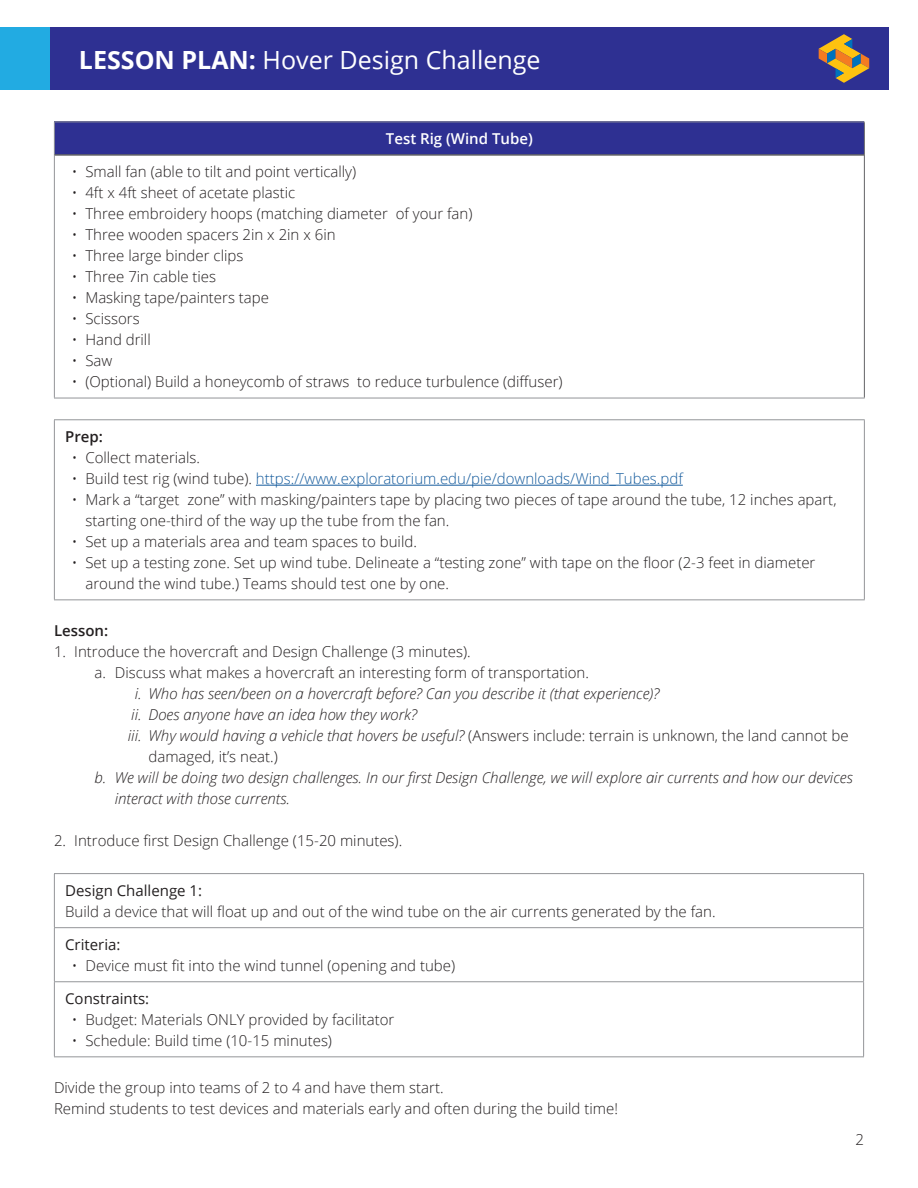
<style>
.page{position:relative;width:918px;height:1188px;background:#fff}
.page>*{position:absolute;margin:0;border:0;box-sizing:border-box;transform-origin:0 0}
.t1{font:25.05px "Open Sans";color:#fff}
.t2{font:300 15px/21px "Open Sans";color:#231f20}
.t3{font:italic 300 15px/21px "Open Sans";color:#231f20}
.t4{font:300 15px "Open Sans";color:#175d9e}
.t5{font:15px "Open Sans";color:#231f20}
.t6{font:600 15px "Open Sans";color:#fff}
.t7{font:600 15px "Open Sans";color:#231f20}
.s1{font-weight:700}
.s2{color:#231f20}
.s3{font-style:italic}
</style>
<div class="page">
<div style="left:26px;top:27px;width:864px;height:63px;background:#2e3092"></div>
<svg style="left:819px;top:34px;width:50px;height:49px"></svg>
<div style="left:0;top:27px;width:50px;height:63px;background:#22abe2"></div>
<div style="left:54px;top:122px;width:810px;height:33px;background:#2e3092"></div>
<hr style="left:54px;top:122px;width:1px;height:33px;background:#939598">
<hr style="left:54px;top:122px;width:811px;height:1px;background:#939598">
<hr style="left:864px;top:122px;width:1px;height:33px;background:#636366">
<hr style="left:54px;top:155px;width:1px;height:243px;background:#939598">
<hr style="left:55px;top:154px;width:809px;height:2px;background:#636366">
<hr style="left:864px;top:155px;width:1px;height:243px;background:#636366">
<hr style="left:54px;top:398px;width:811px;height:1px;background:#939598">
<hr style="left:54px;top:419px;width:811px;height:1px;background:#939598">
<hr style="left:54px;top:420px;width:1px;height:179px;background:#939598">
<hr style="left:864px;top:420px;width:1px;height:179px;background:#939598">
<hr style="left:54px;top:599px;width:811px;height:1px;background:#939598">
<hr style="left:256px;top:485px;width:427px;height:1px;background:#175d9e">
<hr style="left:54px;top:873px;width:810px;height:1px;background:#939598">
<hr style="left:54px;top:874px;width:1px;height:53px;background:#939598">
<hr style="left:863px;top:874px;width:1px;height:53px;background:#939598">
<hr style="left:54px;top:927px;width:810px;height:1px;background:#939598">
<hr style="left:54px;top:928px;width:1px;height:53px;background:#939598">
<hr style="left:863px;top:928px;width:1px;height:53px;background:#939598">
<hr style="left:54px;top:981px;width:810px;height:1px;background:#939598">
<hr style="left:54px;top:982px;width:1px;height:74px;background:#939598">
<hr style="left:863px;top:982px;width:1px;height:74px;background:#939598">
<hr style="left:54px;top:1056px;width:810px;height:1px;background:#939598">
<h1 class="t1" style="left:79px;top:43px;width:463px"><span class="s1">LESSON PLAN:</span> Hover Design Challenge</h1>
<p class="t6" style="left:386px;top:128px;width:148px">Test Rig (Wind Tube)</p>
<p class="t2" style="left:72px;top:161px;width:286px">• Small fan (able to tilt and point vertically)</p>
<p class="t2" style="left:72px;top:182px;width:225px">• 4ft x 4ft sheet of acetate plastic</p>
<p class="t2" style="left:72px;top:203px;width:402px">• Three embroidery hoops (matching diameter of your fan)</p>
<p class="t2" style="left:72px;top:224px;width:265px">• Three wooden spacers 2in x 2in x 6in</p>
<p class="t2" style="left:72px;top:245px;width:173px">• Three large binder clips</p>
<p class="t2" style="left:72px;top:266px;width:146px">• Three 7in cable ties</p>
<p class="t2" style="left:72px;top:287px;width:199px">• Masking tape/painters tape</p>
<p class="t2" style="left:72px;top:308px;width:69px">• Scissors</p>
<p class="t2" style="left:72px;top:329px;width:80px">• Hand drill</p>
<p class="t2" style="left:72px;top:350px;width:42px">• Saw</p>
<p class="t2" style="left:72px;top:371px;width:492px">• (Optional) Build a honeycomb of straws to reduce turbulence (diffuser)</p>
<p class="t7" style="left:65px;top:426px;width:39px">Prep:</p>
<p class="t2" style="left:72px;top:447px;width:130px">• Collect materials.</p>
<p class="t4" style="left:72px;top:468px;width:612px"><span class="s2">• Build test rig (wind tube).</span> https://www.exploratorium.edu/pie/downloads/Wind_Tubes.pdf</p>
<p class="t2" style="left:85px;top:489px;width:753px;text-indent:-14px">• Mark a “target zone” with masking/painters tape by placing two pieces of tape around the tube, 12 inches apart, starting one-third of the way up the tube from the fan.</p>
<p class="t2" style="left:72px;top:531px;width:346px">• Set up a materials area and team spaces to build.</p>
<p class="t2" style="left:85px;top:552px;width:732px;text-indent:-14px">• Set up a testing zone. Set up wind tube. Delineate a “testing zone” with tape on the floor (2-3 feet in diameter around the wind tube.) Teams should test one by one.</p>
<p class="t7" style="left:54px;top:620px;width:56px">Lesson:</p>
<p class="t2" style="left:54px;top:641px;width:418px">1. Introduce the hovercraft and Design Challenge (3 minutes).</p>
<p class="t2" style="left:94px;top:662px;width:496px">a. Discuss what makes a hovercraft an interesting form of transportation.</p>
<p class="t3" style="left:135px;top:683px;width:526px">i. Who has seen/been on a hovercraft before? Can you describe it (that experience)?</p>
<p class="t3" style="left:131px;top:704px;width:287px">ii. Does anyone have an idea how they work?</p>
<p class="t2" style="left:148px;top:725px;width:702px;text-indent:-21px"><span class="s3">iii. Why would having a vehicle that hovers be useful?</span> (Answers include: terrain is unknown, the land cannot be damaged, it’s neat.)</p>
<p class="t3" style="left:115px;top:767px;width:740px;text-indent:-20px">b. We will be doing two design challenges. In our first Design Challenge, we will explore air currents and how our devices interact with those currents.</p>
<p class="t2" style="left:54px;top:830px;width:350px">2. Introduce first Design Challenge (15-20 minutes).</p>
<p class="t5" style="left:65px;top:880px;width:138px">Design Challenge 1:</p>
<p class="t2" style="left:65px;top:901px;width:652px">Build a device that will float up and out of the wind tube on the air currents generated by the fan.</p>
<p class="t5" style="left:65px;top:934px;width:57px">Criteria:</p>
<p class="t2" style="left:72px;top:955px;width:385px">• Device must fit into the wind tunnel (opening and tube)</p>
<p class="t5" style="left:65px;top:988px;width:86px">Constraints:</p>
<p class="t2" style="left:72px;top:1009px;width:324px">• Budget: Materials ONLY provided by facilitator</p>
<p class="t2" style="left:72px;top:1030px;width:262px">• Schedule: Build time (10-15 minutes)</p>
<p class="t2" style="left:54px;top:1077px;width:391px">Divide the group into teams of 2 to 4 and have them start.</p>
<p class="t2" style="left:54px;top:1098px;width:565px">Remind students to test devices and materials early and often during the build time!</p>
<p class="t2" style="left:855px;top:1129px;width:10px">2</p>
</div>
